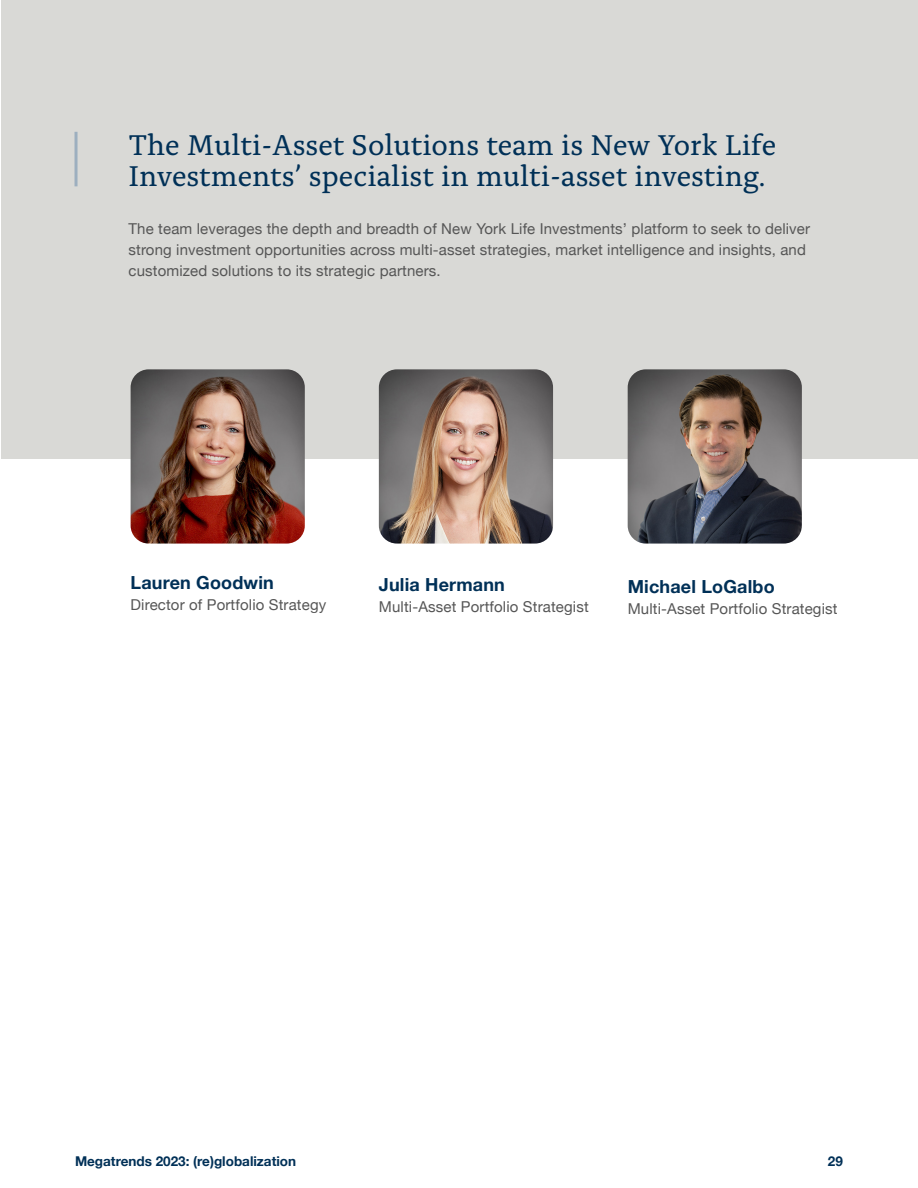
<style>
.page{position:relative;width:918px;height:1188px;background:#fff}
.page>*{position:absolute;margin:0;border:0;box-sizing:border-box;transform-origin:0 0}
.t1{font:30px/31.5px "Alda OTCEV";color:#003057}
.t2{font:700 18px "Helvetica Neue";letter-spacing:.01em;color:#003057}
.t3{font:15px/21px "Helvetica Neue";letter-spacing:.01em;color:#565656}
.t4{font:700 13.5px "Helvetica Neue";color:#003057}
</style>
<div class="page">
<div style="left:1px;top:0;width:917px;height:459px;background:#d9d9d6"></div>
<img style="left:131px;top:369px;width:174px;height:175px">
<img style="left:379px;top:369px;width:174px;height:175px">
<img style="left:628px;top:369px;width:174px;height:175px">
<hr style="left:75px;top:132px;width:3px;height:54px;background:#9dafbf">
<p class="t1" style="left:128px;top:127px;width:649px">The Multi-Asset Solutions team is New York Life<br>Investments’ specialist in multi-asset investing.</p>
<p class="t3" style="left:129px;top:219px;width:683px">The team leverages the depth and breadth of New York Life Investments’ platform to seek to deliver strong investment opportunities across multi-asset strategies, market intelligence and insights, and customized solutions to its strategic partners.</p>
<p class="t2" style="left:131px;top:568px;width:145px">Lauren Goodwin</p>
<p class="t3" style="left:131px;top:595px;width:197px">Director of Portfolio Strategy</p>
<p class="t2" style="left:379px;top:570px;width:128px">Julia Hermann</p>
<p class="t3" style="left:379px;top:597px;width:211px">Multi-Asset Portfolio Strategist</p>
<p class="t2" style="left:628px;top:573px;width:149px">Michael LoGalbo</p>
<p class="t3" style="left:628px;top:599px;width:211px">Multi-Asset Portfolio Strategist</p>
<p class="t4" style="left:75px;top:1150px;width:223px">Megatrends 2023: (re)globalization</p>
<p class="t4" style="left:828px;top:1150px;width:17px">29</p>
</div>
